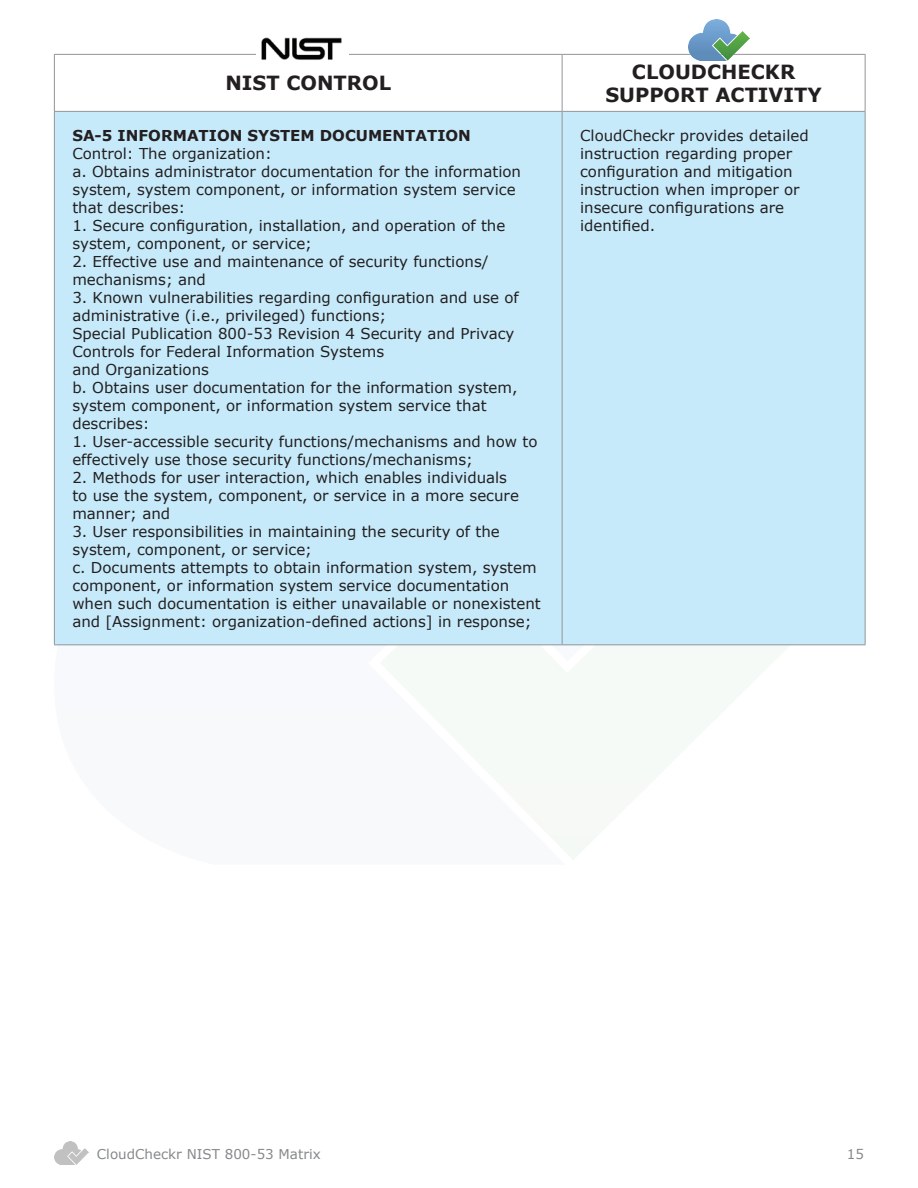
<style>
.page{position:relative;width:918px;height:1188px;background:#fff}
.page>*{position:absolute;margin:0;border:0;box-sizing:border-box;transform-origin:0 0}
.t1{font:700 19.5px/23.4px "Verdana";color:#231f20;text-align:center}
.t2{font:15px/18px "Verdana";color:#231f20}
.t3{font:700 15px "Verdana";color:#231f20}
.t4{font:13.5px "Verdana";color:#86888b}
</style>
<div class="page">
<img style="left:54px;top:1142px;width:35px;height:23px">
<div style="left:55px;top:112px;width:810px;height:532px;background:#c6eafa"></div>
<hr style="left:54px;top:112px;width:1px;height:532px;background:#939598">
<hr style="left:562px;top:112px;width:1px;height:532px;background:#939598">
<hr style="left:865px;top:112px;width:1px;height:532px;background:#939598">
<hr style="left:54px;top:644px;width:508px;height:1px;background:#939598">
<hr style="left:562px;top:644px;width:304px;height:1px;background:#939598">
<hr style="left:54px;top:54px;width:508px;height:1px;background:#939598">
<hr style="left:54px;top:55px;width:1px;height:56px;background:#939598">
<hr style="left:562px;top:54px;width:304px;height:1px;background:#939598">
<hr style="left:562px;top:55px;width:1px;height:56px;background:#939598">
<hr style="left:865px;top:55px;width:1px;height:56px;background:#939598">
<hr style="left:54px;top:111px;width:508px;height:1px;background:#939598">
<hr style="left:562px;top:111px;width:304px;height:1px;background:#939598">
<img style="left:256px;top:37px;width:92px;height:23px">
<img style="left:688px;top:20px;width:61px;height:40px">
<h1 class="t1" style="left:225px;top:71px;width:167px">NIST CONTROL</h1>
<h1 class="t1" style="left:605px;top:59px;width:218px">CLOUDCHECKR<br>SUPPORT ACTIVITY</h1>
<p class="t3" style="left:72px;top:125px;width:400px">SA-5 INFORMATION SYSTEM DOCUMENTATION</p>
<p class="t2" style="left:72px;top:144px;width:450px">Control: The organization:<br>a. Obtains administrator documentation for the information system, system component, or information system service that describes:</p>
<p class="t2" style="left:72px;top:216px;width:435px">1. Secure configuration, installation, and operation of the system, component, or service;</p>
<p class="t2" style="left:72px;top:252px;width:418px">2. Effective use and maintenance of security functions/ mechanisms; and</p>
<p class="t2" style="left:72px;top:288px;width:448px">3. Known vulnerabilities regarding configuration and use of administrative (i.e., privileged) functions;<br>Special Publication 800-53 Revision 4 Security and Privacy Controls for Federal Information Systems<br>and Organizations<br>b. Obtains user documentation for the information system, system component, or information system service that describes:</p>
<p class="t2" style="left:72px;top:432px;width:467px">1. User-accessible security functions/mechanisms and how to effectively use those security functions/mechanisms;</p>
<p class="t2" style="left:72px;top:468px;width:448px">2. Methods for user interaction, which enables individuals to use the system, component, or service in a more secure manner; and</p>
<p class="t2" style="left:72px;top:522px;width:470px">3. User responsibilities in maintaining the security of the system, component, or service;<br>c. Documents attempts to obtain information system, system component, or information system service documentation when such documentation is either unavailable or nonexistent and [Assignment: organization-defined actions] in response;</p>
<p class="t2" style="left:580px;top:126px;width:230px">CloudCheckr provides detailed instruction regarding proper configuration and mitigation instruction when improper or insecure configurations are identified.</p>
<p class="t4" style="left:97px;top:1145px;width:225px">CloudCheckr NIST 800-53 Matrix</p>
<p class="t4" style="left:847px;top:1145px;width:19px">15</p>
</div>
